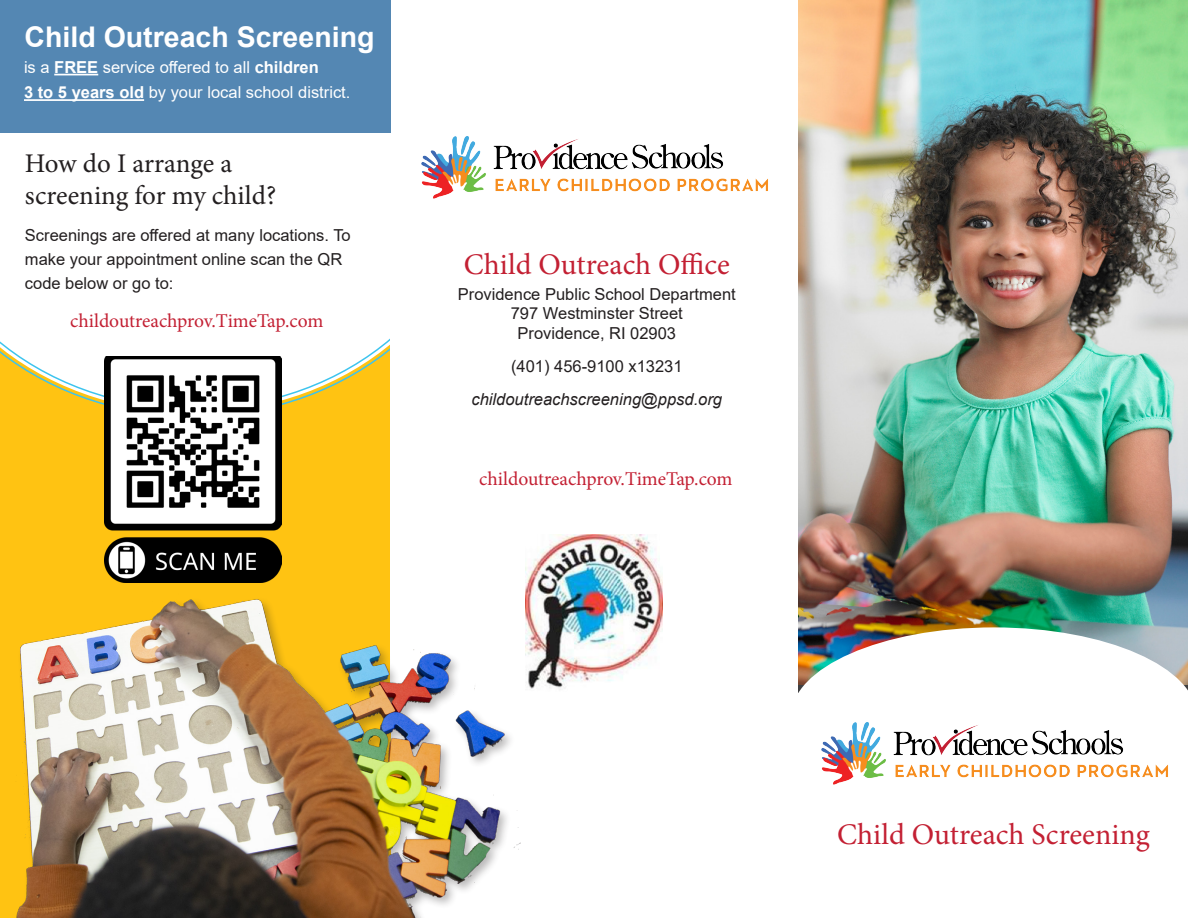
<style>
.page{position:relative;width:1188px;height:918px;background:#fff}
.page>*{position:absolute;margin:0;border:0;box-sizing:border-box;transform-origin:0 0}
.t1{font:30px "Minion Pro";color:#c32033}
.t2{font:700 28.5px "Arial";color:#fff}
.t3{font:27px "Minion Pro";letter-spacing:-.005em;color:#231f20}
.Paragraph_Style_1{font:19.5px "Minion Pro";letter-spacing:-.005em;color:#c32033}
.Paragraph_Style_1-2{font:16.5px/24px "Arial";color:#231f20}
.t4{font:16.5px/25.5px "Arial";color:#fff}
.t5{font:italic 16.5px "Arial";color:#231f20}
.s1{font-weight:700}
</style>
<div class="page">
<div style="left:0;top:0;width:391px;height:918px;background:#ffc312"></div>
<svg style="left:0;top:133px;width:391px;height:276px;background:#fdfaef"></svg>
<img style="left:799px;top:0;width:389px;height:627px">
<svg style="left:798px;top:627px;width:390px;height:66px"></svg>
<img style="left:525px;top:534px;width:138px;height:156px">
<img style="left:16px;top:496px;width:504px;height:422px">
<img style="left:821px;top:722px;width:347px;height:63px">
<div style="left:0;top:0;width:391px;height:133px;background:#5487b3"></div>
<hr style="left:54px;top:74px;width:44px;height:1px;background:#fff">
<hr style="left:24px;top:99px;width:120px;height:2px;background:#fff">
<img style="left:105px;top:356px;width:177px;height:227px">
<img style="left:421px;top:136px;width:347px;height:63px">
<p class="t2" style="left:25px;top:18px;width:352px">Child Outreach Screening</p>
<p class="t4" style="left:24px;top:54px;width:328px">is a <span class="s1">FREE</span> service offered to all <span class="s1">children<br>3 to 5 years old</span> by your local school district.</p>
<p class="t3" style="left:25px;top:145px;width:209px">How do I arrange a</p>
<p class="t3" style="left:25px;top:177px;width:253px">screening for my child?</p>
<p class="Paragraph_Style_1-2" style="left:25px;top:223px;width:327px">Screenings are offered at many locations. To make your appointment online scan the QR code below or go to:</p>
<p class="Paragraph_Style_1" style="left:70px;top:307px;width:255px">childoutreachprov.TimeTap.com</p>
<p class="t1" style="left:464px;top:244px;width:267px">Child Outreach Office</p>
<p class="Paragraph_Style_1-2" style="left:458px;top:282px;width:279px">Providence Public School Department</p>
<p class="Paragraph_Style_1-2" style="left:511px;top:302px;width:174px">797 Westminster Street</p>
<p class="Paragraph_Style_1-2" style="left:518px;top:321px;width:160px">Providence, RI 02903</p>
<p class="Paragraph_Style_1-2" style="left:511px;top:354px;width:173px">(401) 456-9100 x13231</p>
<p class="t5" style="left:472px;top:388px;width:252px">childoutreachscreening@ppsd.org</p>
<p class="Paragraph_Style_1" style="left:479px;top:466px;width:255px">childoutreachprov.TimeTap.com</p>
<p class="t1" style="left:837px;top:814px;width:314px">Child Outreach Screening</p>
</div>
